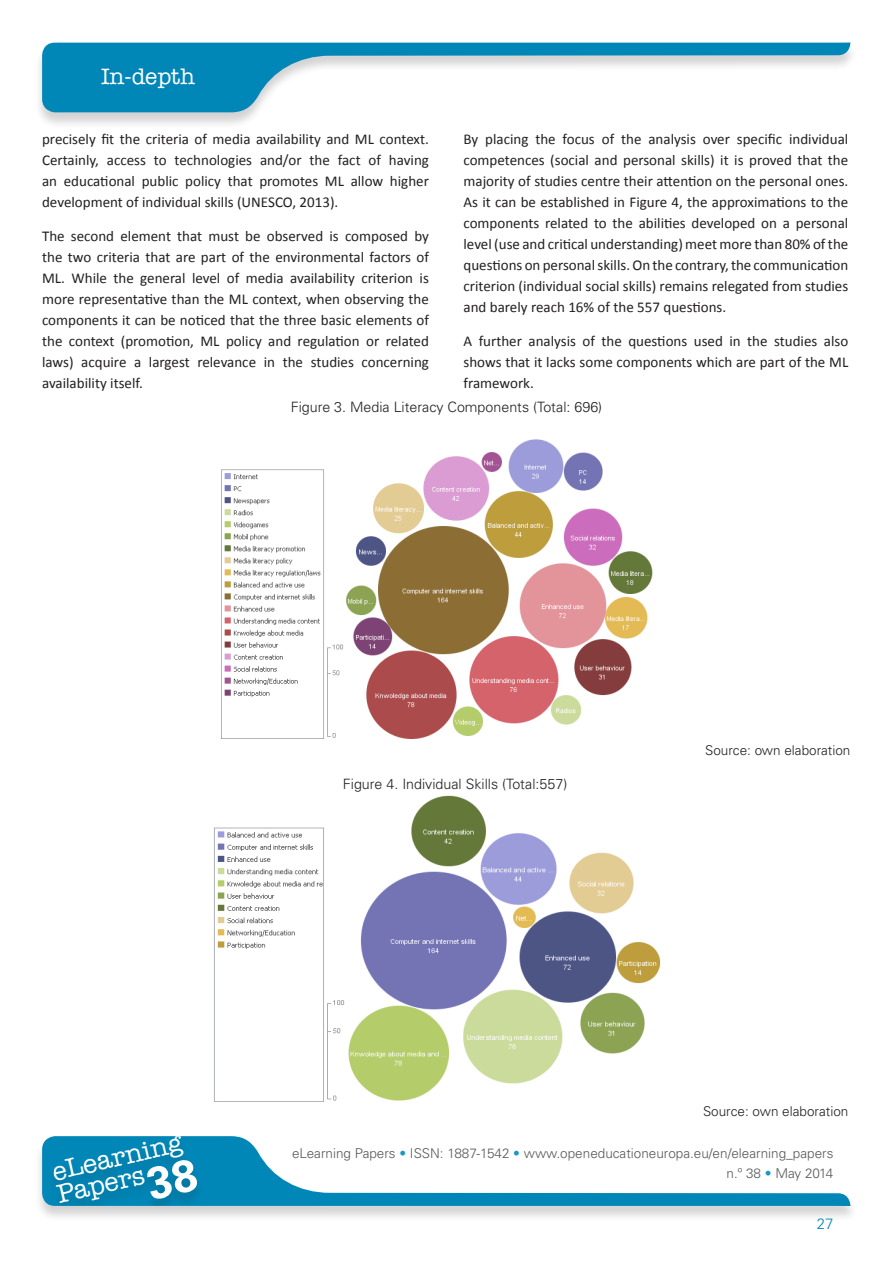
<style>
.page{position:relative;width:893px;height:1263px;background:#fff}
.page>*{position:absolute;margin:0;border:0;box-sizing:border-box;transform-origin:0 0}
.t1{font:500 26.25px/23.1px "American Typewriter Std";color:#fff}
.t2{font:500 22.5px "American Typewriter Std";color:#fff}
.cos_normal{font:15px/21px "Calibri";color:#231f20;text-align:justify}
.t3{font:300 15px "Univers LT Std";color:#0087b8}
.Figuras{font:300 14.25px "Univers LT Std";color:#231f20}
.t4{font:300 13.5px/20.4px "Univers LT Std";color:#57585a;text-align:right}
.Figuras-2{font:300 13.5px "Univers LT Std";color:#231f20}
.s1{font-family:"Univers LT Std";font-weight:700;font-size:45px}
.s2{color:#1898c3}
</style>
<div class="page">
<div style="left:34px;top:43px;width:824px;height:86px;background:#231f20;opacity:.2"></div>
<svg style="left:42px;top:43px;width:808px;height:69px"></svg>
<div style="left:34px;top:1136px;width:824px;height:86px;background:#231f20;opacity:.2"></div>
<svg style="left:42px;top:1136px;width:808px;height:70px"></svg>
<div style="left:46px;top:1136px;width:159px;height:70px;background:#0183b2"></div>
<img style="left:221px;top:439px;width:432px;height:300px">
<img style="left:214px;top:795px;width:447px;height:307px">
<div style="left:213px;top:432px;width:222px;height:24px;background:#fff"></div>
<div style="left:566px;top:731px;width:106px;height:20px;background:#fff"></div>
<div style="left:213px;top:795px;width:180px;height:24px;background:#fff"></div>
<div style="left:554px;top:1086px;width:118px;height:24px;background:#fff"></div>
<h2 class="t2" style="left:101px;top:64px;width:96px">In-depth</h2>
<p class="cos_normal" style="left:42px;top:128px;width:388px">precisely fit the criteria of media availability and ML context.<br>Certainly, access to technologies and/or the fact of having an educational public policy that promotes ML allow higher development of individual skills (UNESCO, 2013).</p>
<p class="cos_normal" style="left:42px;top:225px;width:388px">The second element that must be observed is composed by the two criteria that are part of the environmental factors of ML. While the general level of media availability criterion is more representative than the ML context, when observing the components it can be noticed that the three basic elements of the context (promotion, ML policy and regulation or related laws) acquire a largest relevance in the studies concerning availability itself.</p>
<p class="Figuras" style="left:291px;top:398px;width:313px">Figure 3. Media Literacy Components (Total: 696)</p>
<p class="cos_normal" style="left:463px;top:128px;width:386px">By placing the focus of the analysis over specific individual competences (social and personal skills) it is proved that the majority of studies centre their attention on the personal ones.<br>As it can be established in Figure 4, the approximations to the components related to the abilities developed on a personal level (use and critical understanding) meet more than 80% of the questions on personal skills. On the contrary, the communication criterion (individual social skills) remains relegated from studies and barely reach 16% of the 557 questions.</p>
<p class="cos_normal" style="left:463px;top:330px;width:386px">A further analysis of the questions used in the studies also shows that it lacks some components which are part of the ML framework.</p>
<p class="Figuras" style="left:343px;top:775px;width:226px">Figure 4. Individual Skills (Total:557)</p>
<p class="Figuras-2" style="left:705px;top:742px;width:147px">Source: own elaboration</p>
<h1 class="t1" style="left:50px;top:1161px;width:141px;rotate:-13deg">eLearning<br>Papers<span class="s1">38</span></h1>
<p class="Figuras-2" style="left:703px;top:1103px;width:147px">Source: own elaboration</p>
<p class="t4" style="left:292px;top:1143px;width:543px">eLearning Papers <span class="s2">•</span> ISSN: 1887-1542 <span class="s2">•</span> www.openeducationeuropa.eu/en/elearning_papers n.º 38 <span class="s2">•</span> May 2014</p>
<p class="t3" style="left:817px;top:1215px;width:18px">27</p>
</div>
